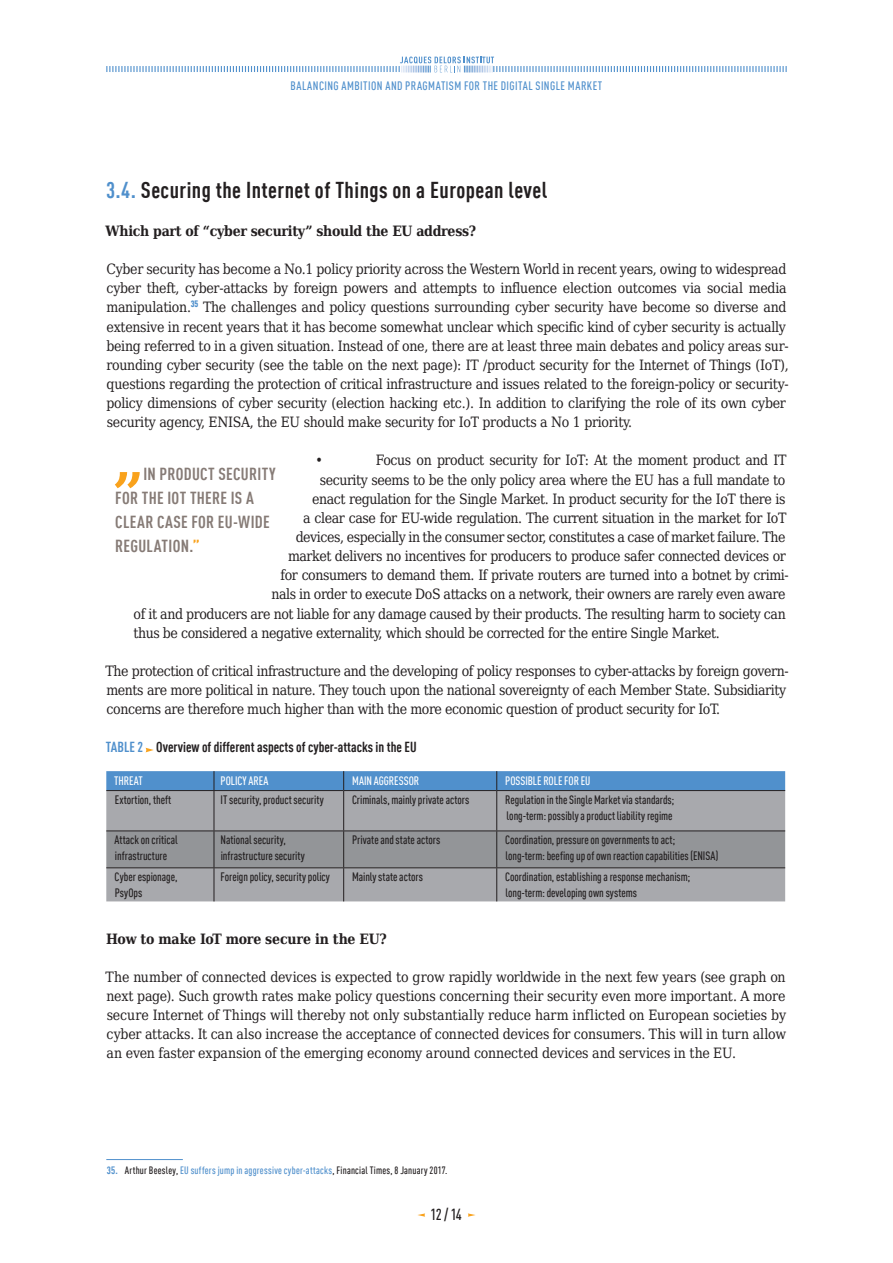
<style>
.page{position:relative;width:893px;height:1263px;background:#fff}
.page>*{position:absolute;margin:0;border:0;box-sizing:border-box;transform-origin:0 0}
.t1{font:700 condensed 22.5px "DIN Offc Pro";letter-spacing:.02em;color:#231f20}
.t2{font:700 condensed 17.1px/24px "DIN Offc Pro";letter-spacing:.02em;color:#867b76}
.t3{font:500 condensed 15.75px "DIN Offc Pro";color:#231f20}
.t4{font:14.25px/19px "DejaVu Serif Condensed";letter-spacing:-.03em;color:#231f20}
.t5{font:700 14.25px "DejaVu Serif Condensed";letter-spacing:-.02em;color:#231f20}
.t6{font:700 condensed 14.25px "DIN Offc Pro";color:#231f20}
.t7{font:500 condensed 12px/15.8px "DIN Offc Pro";color:#231f20}
.t8{font:500 condensed 12px "DIN Offc Pro";letter-spacing:.04em;color:#5090cc}
.t9{font:500 condensed 12px "DIN Offc Pro";color:#fff}
.t10{font:500 condensed 10.5px "DIN Offc Pro";letter-spacing:.02em;color:#231f20}
.s1{color:#5090cc}
.s2{color:#f9a21c}
.s3{font-weight:700;color:#5090cc}
</style>
<div class="page">
<svg style="left:417px;top:1213px;width:8px;height:4px"></svg>
<svg style="left:468px;top:1213px;width:7px;height:4px"></svg>
<svg style="left:106px;top:57px;width:681px;height:15px"></svg>
<svg style="left:145px;top:748px;width:9px;height:4px"></svg>
<div style="left:106px;top:791px;width:679px;height:110px;background:#a8a9ad"></div>
<div style="left:106px;top:831px;width:679px;height:36px;background:#939598"></div>
<div style="left:106px;top:771px;width:679px;height:19px;background:#5090cc"></div>
<hr style="left:106px;top:790px;width:108px;height:1px;background:#231f20">
<hr style="left:214px;top:790px;width:130px;height:1px;background:#231f20">
<hr style="left:214px;top:791px;width:1px;height:39px;background:#231f20">
<hr style="left:344px;top:790px;width:153px;height:1px;background:#231f20">
<hr style="left:343px;top:791px;width:1px;height:39px;background:#231f20">
<hr style="left:497px;top:790px;width:288px;height:1px;background:#231f20">
<hr style="left:496px;top:791px;width:1px;height:39px;background:#231f20">
<hr style="left:106px;top:830px;width:108px;height:1px;background:#231f20">
<hr style="left:214px;top:830px;width:130px;height:1px;background:#231f20">
<hr style="left:214px;top:831px;width:1px;height:36px;background:#231f20">
<hr style="left:344px;top:830px;width:153px;height:1px;background:#231f20">
<hr style="left:343px;top:831px;width:1px;height:36px;background:#231f20">
<hr style="left:497px;top:830px;width:288px;height:1px;background:#231f20">
<hr style="left:496px;top:831px;width:1px;height:36px;background:#231f20">
<hr style="left:106px;top:867px;width:108px;height:1px;background:#231f20">
<hr style="left:214px;top:867px;width:130px;height:1px;background:#231f20">
<hr style="left:214px;top:868px;width:1px;height:33px;background:#231f20">
<hr style="left:344px;top:867px;width:153px;height:1px;background:#231f20">
<hr style="left:343px;top:868px;width:1px;height:33px;background:#231f20">
<hr style="left:497px;top:867px;width:288px;height:1px;background:#231f20">
<hr style="left:496px;top:868px;width:1px;height:33px;background:#231f20">
<hr style="left:106px;top:1159px;width:77px;height:1px;background:#5090cc">
<svg style="left:115px;top:472px;width:25px;height:16px"></svg>
<p class="t8" style="left:291px;top:77px;width:13px">Balancing</p>
<p class="t8" style="left:342px;top:77px;width:12px">Ambition</p>
<p class="t8" style="left:385px;top:77px;width:32px">and Pragmatism</p>
<p class="t8" style="left:464px;top:77px;width:48px">for the Digital</p>
<p class="t8" style="left:536px;top:77px;width:11px">Single</p>
<p class="t8" style="left:568px;top:77px;width:14px">Market</p>
<h1 class="t1" style="left:106px;top:173px;width:443px"><span class="s1">3.4.</span> Securing the Internet of Things on a European level</h1>
<p class="t5" style="left:106px;top:218px;width:372px">Which part of “cyber security” should the EU address?</p>
<p class="t4" style="left:106px;top:258px;width:684px">Cyber security has become a No.1 policy priority across the Western World in recent years, owing to widespread cyber theft, cyber-attacks by foreign powers and attempts to influence election outcomes via social media manipulation.<sup>35</sup> The challenges and policy questions surrounding cyber security have become so diverse and extensive in recent years that it has become somewhat unclear which specific kind of cyber security is actually being referred to in a given situation. Instead of one, there are at least three main debates and policy areas sur&shy;rounding cyber security (see the table on the next page): IT /product security for the Internet of Things (IoT), questions regarding the protection of critical infrastructure and issues related to the foreign-policy or security&shy;policy dimensions of cyber security (election hacking etc.). In addition to clarifying the role of its own cyber security agency, ENISA, the EU should make security for IoT products a No 1 priority.</p>
<p class="t4" style="left:315px;top:450px;width:9px">•</p>
<p class="t4" style="left:376px;top:450px;width:412px">Focus on product security for IoT: At the moment product and IT</p>
<p class="t4" style="left:320px;top:469px;width:467px">security seems to be the only policy area where the EU has a full mandate to</p>
<p class="t4" style="left:312px;top:488px;width:475px">enact regulation for the Single Market. In product security for the IoT there is</p>
<p class="t4" style="left:303px;top:507px;width:485px">a clear case for EU-wide regulation. The current situation in the market for IoT</p>
<p class="t4" style="left:296px;top:526px;width:491px">devices, especially in the consumer sector, constitutes a case of market failure. The</p>
<p class="t4" style="left:288px;top:545px;width:499px">market delivers no incentives for producers to produce safer connected devices or</p>
<p class="t4" style="left:280px;top:564px;width:510px">for consumers to demand them. If private routers are turned into a botnet by crimi-</p>
<p class="t4" style="left:271px;top:583px;width:515px">nals in order to execute DoS attacks on a network, their owners are rarely even aware</p>
<p class="t4" style="left:134px;top:603px;width:654px">of it and producers are not liable for any damage caused by their products. The resulting harm to society can</p>
<p class="t4" style="left:133px;top:622px;width:588px">thus be considered a negative externality, which should be corrected for the entire Single Market.</p>
<p class="t4" style="left:106px;top:660px;width:685px">The protection of critical infrastructure and the developing of policy responses to cyber-attacks by foreign govern&shy;ments are more political in nature. They touch upon the national sovereignty of each Member State. Subsidiarity concerns are therefore much higher than with the more economic question of product security for IoT.</p>
<p class="t6" style="left:106px;top:736px;width:312px"><span class="s1">TABLE 2</span> Overview of different aspects of cyber-attacks in the EU</p>
<p class="t9" style="left:114px;top:771px;width:30px">THREAT</p>
<p class="t9" style="left:221px;top:771px;width:50px">POLICY AREA</p>
<p class="t9" style="left:352px;top:771px;width:69px">MAIN AGGRESSOR</p>
<p class="t9" style="left:505px;top:771px;width:87px">POSSIBLE ROLE FOR EU</p>
<p class="t7" style="left:115px;top:791px;width:58px">Extortion, theft</p>
<p class="t7" style="left:221px;top:791px;width:105px">IT security, product security</p>
<p class="t7" style="left:352px;top:791px;width:119px">Criminals, mainly private actors</p>
<p class="t7" style="left:505px;top:791px;width:171px">Regulation in the Single Market via standards; long-term: possibly a product liability regime</p>
<p class="t7" style="left:115px;top:831px;width:65px">Attack on critical infrastructure</p>
<p class="t7" style="left:221px;top:831px;width:86px">National security, infrastructure security</p>
<p class="t7" style="left:352px;top:831px;width:90px">Private and state actors</p>
<p class="t7" style="left:505px;top:831px;width:215px">Coordination, pressure on governments to act;<br>long-term: beefing up of own reaction capabilities (ENISA)</p>
<p class="t7" style="left:115px;top:868px;width:64px">Cyber espionage,<br>PsyOps</p>
<p class="t7" style="left:221px;top:868px;width:111px">Foreign policy, security policy</p>
<p class="t7" style="left:352px;top:868px;width:72px">Mainly state actors</p>
<p class="t7" style="left:505px;top:868px;width:187px">Coordination, establishing a response mechanism; long-term: developing own systems</p>
<p class="t5" style="left:106px;top:926px;width:282px">How to make IoT more secure in the EU?</p>
<p class="t4" style="left:106px;top:966px;width:682px;text-align:justify">The number of connected devices is expected to grow rapidly worldwide in the next few years (see graph on next page). Such growth rates make policy questions concerning their security even more important. A more secure Internet of Things will thereby not only substantially reduce harm inflicted on European societies by cyber attacks. It can also increase the acceptance of connected devices for consumers. This will in turn allow an even faster expansion of the emerging economy around connected devices and services in the EU.</p>
<p class="t2" style="left:115px;top:460px;width:162px;text-indent:28px">IN PRODUCT SECURITY<br>FOR THE IOT THERE IS A<br>CLEAR CASE FOR EU-WIDE<br>REGULATION.<span class="s2">”</span></p>
<p class="t10" style="left:107px;top:1162px;width:342px"><span class="s3">35.</span> Arthur Beesley, <span class="s1">EU suffers jump in aggressive cyber-attacks</span>, Financial Times, 8 January 2017.</p>
<p class="t3" style="left:431px;top:1203px;width:33px">12 / 14</p>
</div>
